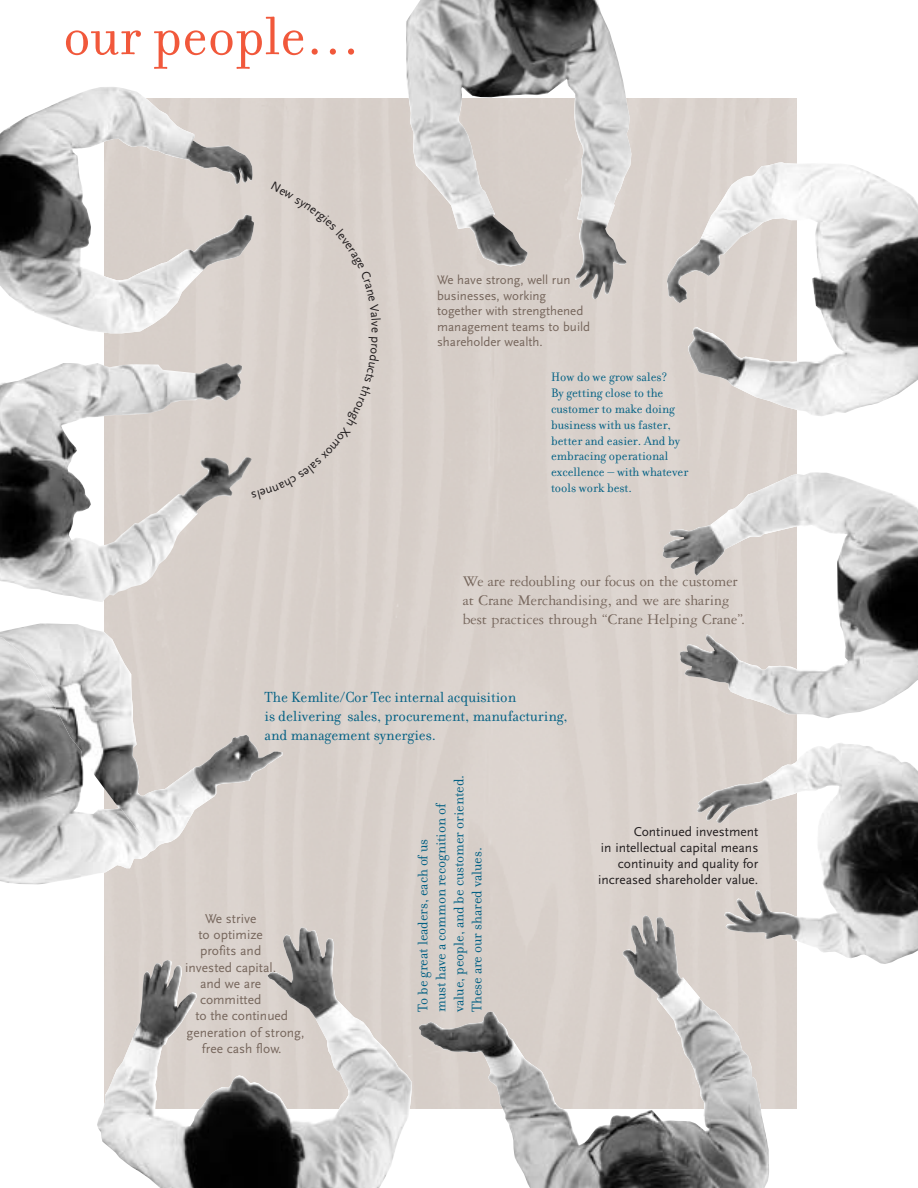
<style>
.page{position:relative;width:918px;height:1188px;background:#fff}
.page>*{position:absolute;margin:0;border:0;box-sizing:border-box;transform-origin:0 0}
.t1{font:58.2px "Filosofia";color:#f1583b}
.t2{font:15.75px/18.9px "Garamond Three";color:#76665c}
.t3{font:15.75px/18.9px "Filosofia";color:#005f83}
.t4{font:15px/18px "Filosofia";color:#005f83}
.t5{font:13.5px "Scala Sans";color:#76665c}
.t6{font:13.5px/16.2px "Scala Sans";color:#231f20;text-align:right}
.t7{font:13.2px/15.9px "Filosofia";color:#005f83}
.t8{font:13.05px/15.6px "Scala Sans";color:#76665c}
.t9{font:12.75px "Scala Sans";color:#231f20}
</style>
<div class="page">
<img style="left:667px;top:162px;width:251px;height:254px">
<img style="left:0;top:87px;width:254px;height:246px">
<img style="left:406px;top:1px;width:225px;height:298px">
<img style="left:0;top:623px;width:283px;height:228px">
<img style="left:0;top:633px;width:152px;height:252px">
<img style="left:97px;top:927px;width:315px;height:261px">
<img style="left:419px;top:915px;width:350px;height:273px">
<img style="left:697px;top:742px;width:221px;height:222px">
<img style="left:663px;top:473px;width:255px;height:245px">
<img style="left:0;top:363px;width:252px;height:239px">
<div style="left:271px;top:181px;width:110px;height:146px;background:#d7cfc9"></div>
<div style="left:251px;top:337px;width:128px;height:163px;background:#d8d0ca"></div>
<h1 class="t1" style="left:63px;top:11px;width:299px">our people…</h1>
<p class="t9" style="left:381px;top:327px;width:8px;rotate:90deg">e</p>
<p class="t8" style="left:437px;top:273px;width:155px">We have strong, well run businesses, working together with strengthened management teams to build shareholder wealth.</p>
<p class="t7" style="left:551px;top:371px;width:139px">How do we grow sales?<br>By getting close to the customer to make doing business with us faster, better and easier. And by embracing operational excellence – with whatever tools work best.</p>
<p class="t2" style="left:463px;top:573px;width:284px">We are redoubling our focus on the customer at Crane Merchandising, and we are sharing best practices through “Crane Helping Crane”.</p>
<p class="t3" style="left:265px;top:690px;width:305px">The Kemlite/Cor Tec internal acquisition<br>is delivering sales, procurement, manufacturing, and management synergies.</p>
<p class="t5" style="left:205px;top:913px;width:53px">We strive</p>
<p class="t5" style="left:198px;top:929px;width:66px">to optimize</p>
<p class="t5" style="left:200px;top:945px;width:63px">profits and</p>
<p class="t5" style="left:185px;top:962px;width:92px">invested capital,</p>
<p class="t5" style="left:200px;top:978px;width:63px">and we are</p>
<p class="t5" style="left:200px;top:994px;width:63px">committed</p>
<p class="t5" style="left:195px;top:1010px;width:94px">to the continued</p>
<p class="t5" style="left:187px;top:1027px;width:119px">generation of strong,</p>
<p class="t5" style="left:202px;top:1043px;width:81px">free cash flow.</p>
<p class="t4" style="left:416px;top:1012px;width:239px;rotate:-90deg">To be great leaders, each of us<br>must have a common recognition of value, people, and be customer oriented.<br>These are our shared values.</p>
<p class="t6" style="left:598px;top:824px;width:162px">Continued investment<br>in intellectual capital means continuity and quality for increased shareholder value.</p>
</div>
